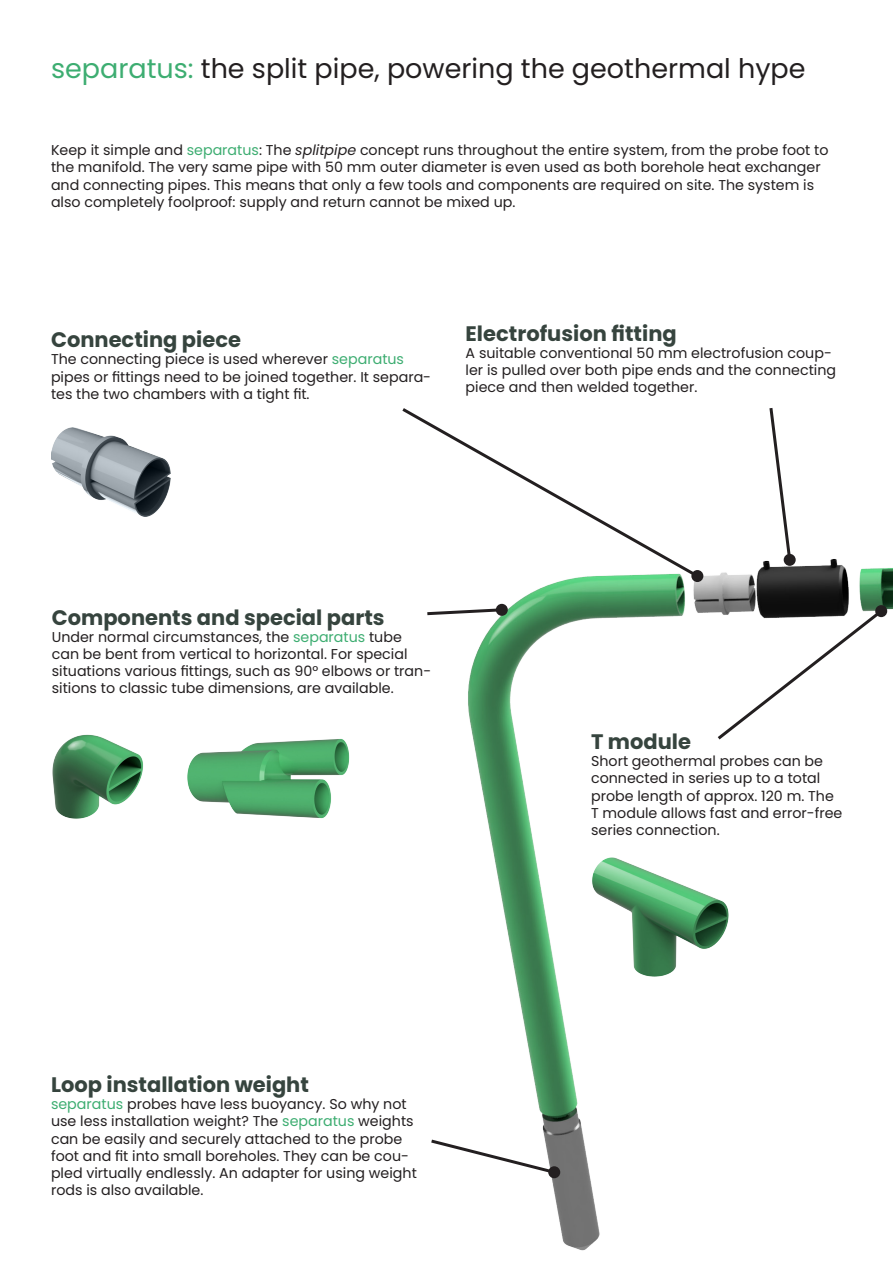
<style>
.page{position:relative;width:893px;height:1263px;background:#fff}
.page>*{position:absolute;margin:0;border:0;box-sizing:border-box;transform-origin:0 0}
.t1{font:27px "Poppins";color:#231f20}
.t2{font:700 21px "Poppins";color:#36443e}
.t3{font:14.25px/17.1px "Poppins";color:#231f20}
.s1{color:#3dad71}
.s2{font-style:italic}
</style>
<div class="page">
<img style="left:468px;top:557px;width:425px;height:694px">
<img style="left:591px;top:854px;width:139px;height:125px">
<svg style="left:714px;top:607px;width:171px;height:135px"></svg>
<div style="left:875px;top:605px;width:12px;height:12px;background:#231f20;border-radius:50%"></div>
<svg style="left:431px;top:1137px;width:127px;height:39px"></svg>
<div style="left:548px;top:1166px;width:12px;height:12px;background:#231f20;border-radius:50%"></div>
<svg style="left:768px;top:408px;width:25px;height:155px"></svg>
<div style="left:784px;top:554px;width:12px;height:12px;background:#231f20;border-radius:50%"></div>
<svg style="left:402px;top:408px;width:299px;height:172px"></svg>
<div style="left:691px;top:570px;width:12px;height:12px;background:#231f20;border-radius:50%"></div>
<svg style="left:427px;top:607px;width:78px;height:10px"></svg>
<div style="left:496px;top:604px;width:12px;height:12px;background:#231f20;border-radius:50%"></div>
<img style="left:52px;top:734px;width:91px;height:85px">
<img style="left:187px;top:738px;width:163px;height:81px">
<img style="left:51px;top:428px;width:119px;height:88px">
<h1 class="t1" style="left:51px;top:53px;width:756px"><span class="s1">separatus:</span> the split pipe, powering the geothermal hype</h1>
<p class="t3" style="left:51px;top:142px;width:779px">Keep it simple and <span class="s1">separatus</span>: The <span class="s2">splitpipe</span> concept runs throughout the entire system, from the probe foot to the manifold. The very same pipe with 50 mm outer diameter is even used as both borehole heat exchanger and connecting pipes. This means that only a few tools and components are required on site. The system is also completely foolproof: supply and return cannot be mixed up.</p>
<h2 class="t2" style="left:51px;top:328px;width:191px">Connecting piece</h2>
<p class="t3" style="left:51px;top:351px;width:382px">The connecting piece is used wherever <span class="s1">separatus </span>pipes or fittings need to be joined together. It separa&shy;tes the two chambers with a tight fit.</p>
<h2 class="t2" style="left:466px;top:321px;width:213px">Electrofusion fitting</h2>
<p class="t3" style="left:466px;top:345px;width:372px">A suitable conventional 50 mm electrofusion coup&shy;ler is pulled over both pipe ends and the connecting piece and then welded together.</p>
<h2 class="t2" style="left:52px;top:605px;width:334px">Components and special parts</h2>
<p class="t3" style="left:52px;top:628px;width:381px">Under normal circumstances, the <span class="s1">separatus</span> tube can be bent from vertical to horizontal. For special situations various fittings, such as 90° elbows or tran&shy;sitions to classic tube dimensions, are available.</p>
<h2 class="t2" style="left:591px;top:730px;width:102px">T module</h2>
<p class="t3" style="left:591px;top:753px;width:253px">Short geothermal probes can be connected in series up to a total probe length of approx. 120 m. The<br>T module allows fast and error-free series connection.</p>
<h2 class="t2" style="left:51px;top:1073px;width:259px">Loop installation weight</h2>
<p class="t3" style="left:51px;top:1096px;width:367px"><span class="s1">separatus</span> probes have less buoyancy. So why not use less installation weight? The <span class="s1">separatus</span> weights can be easily and securely attached to the probe foot and fit into small boreholes. They can be cou&shy;pled virtually endlessly. An adapter for using weight rods is also available.</p>
</div>
